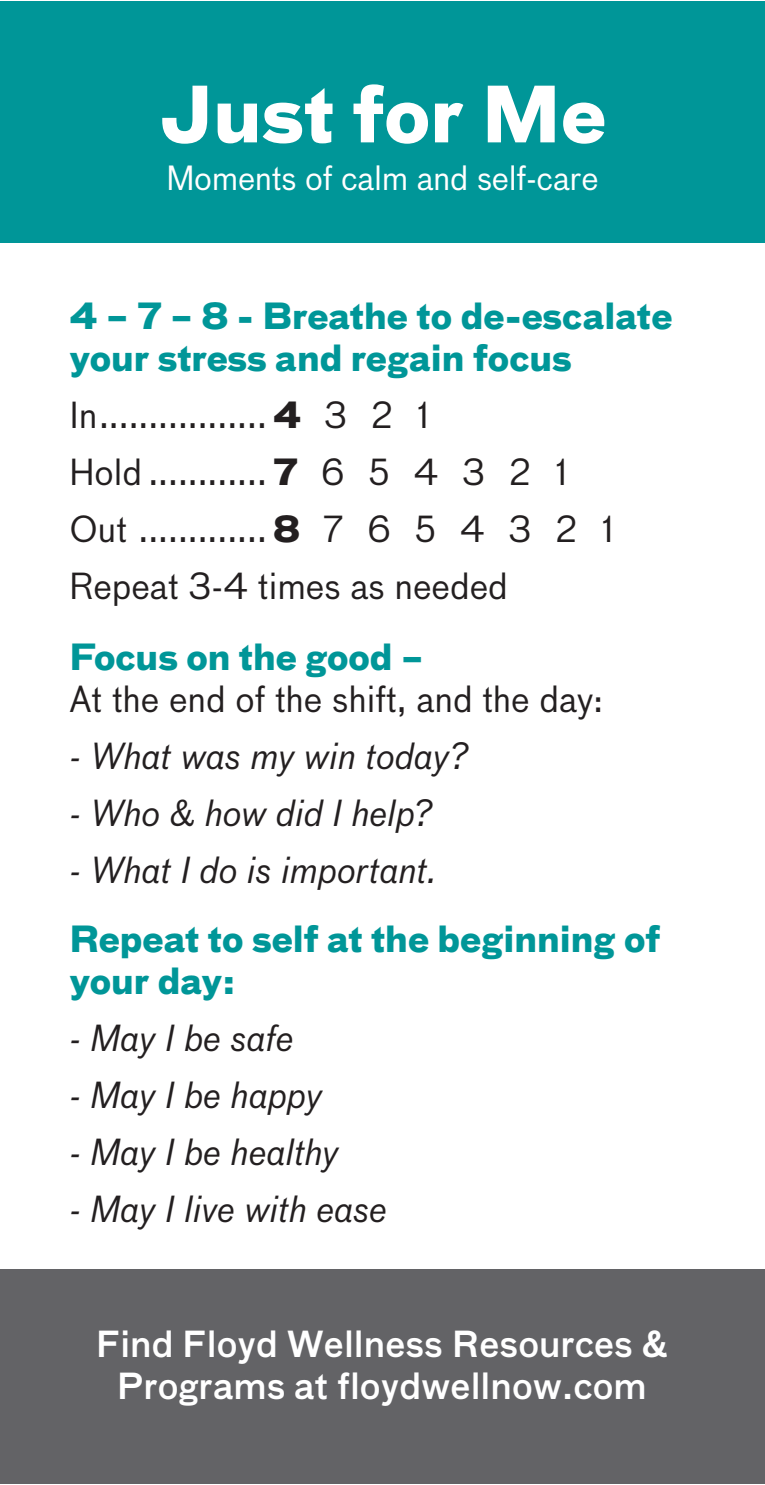
<style>
.page{position:relative;width:765px;height:1485px;background:#fff}
.page>*{position:absolute;margin:0;border:0;box-sizing:border-box;transform-origin:0 0}
.t1{font:700 75px "Bau Pro";color:#fff}
.t2{font:35px/57px "Bau Pro";color:#231f20}
.t3{font:italic 35px "Bau Pro";color:#231f20}
.t4{font:700 35px/42px "Bau Pro";color:#009698}
.t5{font:500 35px/42px "Bau Pro";color:#fff;text-align:center}
.t6{font:32.5px "Bau Pro";letter-spacing:-.01em;color:#fff}
.s1{font-weight:700}
</style>
<div class="page">
<div style="left:0;top:1px;width:765px;height:242px;background:#009698"></div>
<div style="left:0;top:1269px;width:765px;height:215px;background:#636366"></div>
<h1 class="t1" style="left:160px;top:50px;width:448px">Just for Me</h1>
<p class="t6" style="left:166px;top:155px;width:434px">Moments of calm and self-care</p>
<p class="t4" style="left:69px;top:293px;width:605px">4 – 7 – 8 - Breathe to de-escalate your stress and regain focus</p>
<p class="t2" style="left:69px;top:386px;width:546px">In................. <span class="s1">4</span> 3 2 1<br>Hold ............ <span class="s1">7</span> 6 5 4 3 2 1<br>Out ............. <span class="s1">8</span> 7 6 5 4 3 2 1<br>Repeat 3-4 times as needed</p>
<p class="t4" style="left:69px;top:633px;width:355px">Focus on the good –</p>
<p class="t2" style="left:69px;top:669px;width:535px">At the end of the shift, and the day:</p>
<p class="t3" style="left:69px;top:731px;width:400px">- What was my win today?</p>
<p class="t3" style="left:69px;top:788px;width:364px">- Who &amp; how did I help?</p>
<p class="t3" style="left:69px;top:845px;width:368px">- What I do is important.</p>
<p class="t4" style="left:69px;top:915px;width:592px">Repeat to self at the beginning of your day:</p>
<p class="t3" style="left:69px;top:1012px;width:226px">- May I be safe</p>
<p class="t3" style="left:69px;top:1069px;width:254px">- May I be happy</p>
<p class="t3" style="left:69px;top:1126px;width:271px">- May I be healthy</p>
<p class="t3" style="left:69px;top:1183px;width:319px">- May I live with ease</p>
<p class="t5" style="left:96px;top:1322px;width:574px">Find Floyd Wellness Resources &amp;<br>Programs at floydwellnow.com</p>
</div>
